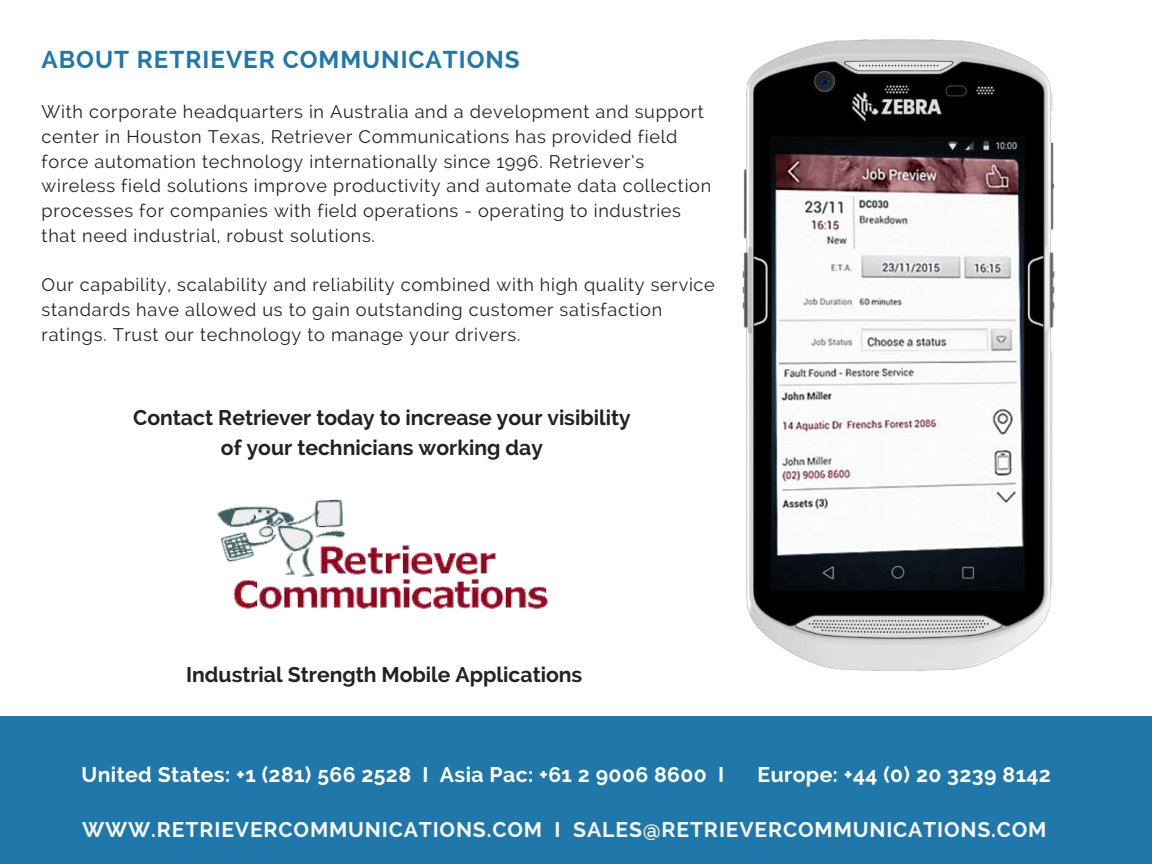
<style>
.page{position:relative;width:1152px;height:864px;background:#fff}
.page>*{position:absolute;margin:0;border:0;box-sizing:border-box;transform-origin:0 0}
.t1{font:700 24.15px "Raleway";letter-spacing:.04em;color:#1f77aa}
.t2{font:700 21.15px/29.2px "Raleway";color:#222;text-align:center}
.t3{font:700 21.15px "Raleway";letter-spacing:.02em;color:#fff}
.t4{font:700 21.15px "Raleway";letter-spacing:.04em;color:#f6f6f6}
.t5{font:18.15px/24.8px "Raleway";letter-spacing:.04em;color:#222}
</style>
<div class="page">
<div style="left:0;top:717px;width:1152px;height:147px;background:#1f77aa"></div>
<img style="left:217px;top:499px;width:331px;height:110px">
<img style="left:742px;top:39px;width:313px;height:632px">
<h1 class="t1" style="left:42px;top:45px;width:480px">ABOUT RETRIEVER COMMUNICATIONS</h1>
<p class="t5" style="left:42px;top:99px;width:671px">With corporate headquarters in Australia and a development and support center in Houston Texas, Retriever Communications has provided field force automation technology internationally since 1996. Retriever’s wireless field solutions improve productivity and automate data collection processes for companies with field operations - operating to industries that need industrial, robust solutions.</p>
<p class="t5" style="left:42px;top:273px;width:675px">Our capability, scalability and reliability combined with high quality service standards have allowed us to gain outstanding customer satisfaction ratings. Trust our technology to manage your drivers.</p>
<p class="t2" style="left:133px;top:403px;width:499px">Contact Retriever today to increase your visibility of your technicians working day</p>
<p class="t2" style="left:186px;top:660px;width:398px">Industrial Strength Mobile Applications</p>
<p class="t3" style="left:82px;top:762px;width:644px">United States: +1 (281) 566 2528 I Asia Pac: +61 2 9006 8600 I</p>
<p class="t3" style="left:758px;top:762px;width:295px">Europe: +44 (0) 20 3239 8142</p>
<p class="t4" style="left:82px;top:817px;width:966px">WWW.RETRIEVERCOMMUNICATIONS.COM I SALES@RETRIEVERCOMMUNICATIONS.COM</p>
</div>
